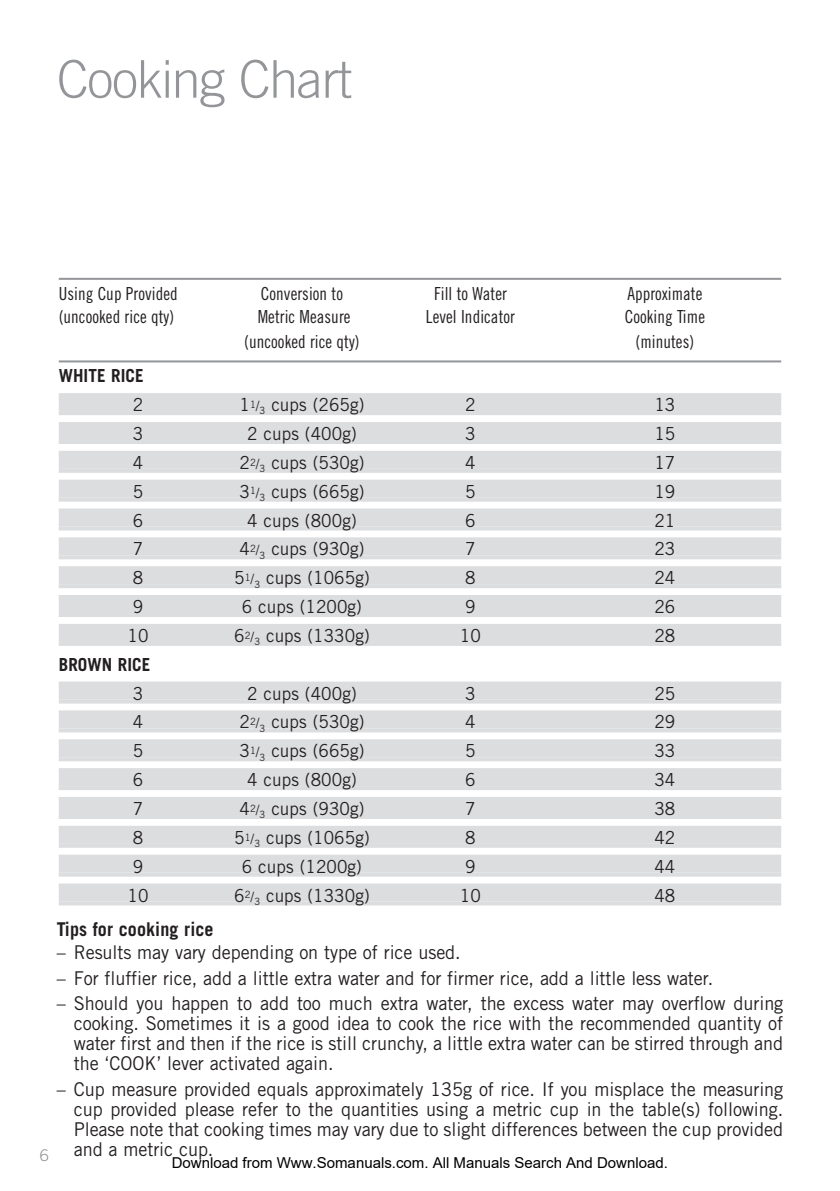
<style>
.page{position:relative;width:840px;height:1191px;background:#fff}
.page>*{position:absolute;margin:0;border:0;box-sizing:border-box;transform-origin:0 0}
.t1{font:300 52px "Trade Gothic";letter-spacing:-.025em;color:#939598}
.t2{font:19px/20px "Trade Gothic";letter-spacing:-.005em;color:#231f20;text-align:justify;scale:.95 1}
.t3{font:700 19px "Trade Gothic";letter-spacing:.005em;color:#231f20;scale:.95 1}
.t4{font:18px "Trade Gothic";letter-spacing:.005em;color:#231f20;scale:.95 1}
.t5{font:18px "Trade Gothic Cond Eighteen";letter-spacing:.005em;color:#231f20;scale:.95 1}
.t6{font:700 18px "Trade Gothic";letter-spacing:.005em;color:#231f20;scale:.95 1}
.t7{font:300 16px "Trade Gothic";color:#8f9194}
.t8{font:15px "Arial";color:#000}
.s1{font-size:14px}
</style>
<div class="page">
<hr style="left:59px;top:278px;width:721px;height:2px;background:#939598">
<hr style="left:59px;top:360px;width:721px;height:2px;background:#939598">
<div style="left:59px;top:393px;width:721px;height:18px;background:#dcdddf"></div>
<hr style="left:59px;top:411px;width:721px;height:4px;background:#dcdddf">
<div style="left:59px;top:422px;width:721px;height:18px;background:#dcdddf"></div>
<hr style="left:59px;top:440px;width:721px;height:4px;background:#dcdddf">
<div style="left:59px;top:451px;width:721px;height:18px;background:#dcdddf"></div>
<hr style="left:59px;top:469px;width:721px;height:4px;background:#dcdddf">
<div style="left:59px;top:479px;width:721px;height:18px;background:#dcdddf"></div>
<hr style="left:59px;top:497px;width:721px;height:4px;background:#dcdddf">
<div style="left:59px;top:508px;width:721px;height:18px;background:#dcdddf"></div>
<hr style="left:59px;top:526px;width:721px;height:4px;background:#dcdddf">
<div style="left:59px;top:537px;width:721px;height:18px;background:#dcdddf"></div>
<hr style="left:59px;top:555px;width:721px;height:4px;background:#dcdddf">
<div style="left:59px;top:566px;width:721px;height:18px;background:#dcdddf"></div>
<hr style="left:59px;top:584px;width:721px;height:4px;background:#dcdddf">
<div style="left:59px;top:595px;width:721px;height:18px;background:#dcdddf"></div>
<hr style="left:59px;top:613px;width:721px;height:4px;background:#dcdddf">
<div style="left:59px;top:624px;width:721px;height:18px;background:#dcdddf"></div>
<hr style="left:59px;top:642px;width:721px;height:4px;background:#dcdddf">
<div style="left:59px;top:681px;width:721px;height:18px;background:#dcdddf"></div>
<hr style="left:59px;top:699px;width:721px;height:4px;background:#dcdddf">
<div style="left:59px;top:710px;width:721px;height:18px;background:#dcdddf"></div>
<hr style="left:59px;top:728px;width:721px;height:4px;background:#dcdddf">
<div style="left:59px;top:739px;width:721px;height:18px;background:#dcdddf"></div>
<hr style="left:59px;top:757px;width:721px;height:4px;background:#dcdddf">
<div style="left:59px;top:768px;width:721px;height:18px;background:#dcdddf"></div>
<hr style="left:59px;top:786px;width:721px;height:4px;background:#dcdddf">
<div style="left:59px;top:797px;width:721px;height:18px;background:#dcdddf"></div>
<hr style="left:59px;top:815px;width:721px;height:4px;background:#dcdddf">
<div style="left:59px;top:826px;width:721px;height:18px;background:#dcdddf"></div>
<hr style="left:59px;top:844px;width:721px;height:4px;background:#dcdddf">
<div style="left:59px;top:854px;width:721px;height:18px;background:#dcdddf"></div>
<hr style="left:59px;top:872px;width:721px;height:4px;background:#dcdddf">
<div style="left:59px;top:883px;width:721px;height:18px;background:#dcdddf"></div>
<hr style="left:59px;top:901px;width:721px;height:4px;background:#dcdddf">
<h1 class="t1" style="left:57px;top:48px;width:296px">Cooking Chart</h1>
<p class="t7" style="left:40px;top:1145px;width:10px">6</p>
<p class="t5" style="left:59px;top:282px;width:127px">Using Cup Provided</p>
<p class="t5" style="left:261px;top:282px;width:88px">Conversion to</p>
<p class="t5" style="left:434px;top:282px;width:78px">Fill to Water</p>
<p class="t5" style="left:627px;top:282px;width:80px">Approximate</p>
<p class="t5" style="left:59px;top:306px;width:123px">(uncooked rice qty)</p>
<p class="t5" style="left:257px;top:306px;width:99px">Metric Measure</p>
<p class="t5" style="left:425px;top:306px;width:95px">Level Indicator</p>
<p class="t5" style="left:624px;top:306px;width:86px">Cooking Time</p>
<p class="t5" style="left:244px;top:331px;width:123px">(uncooked rice qty)</p>
<p class="t5" style="left:635px;top:331px;width:63px">(minutes)</p>
<p class="t6" style="left:59px;top:365px;width:91px">WHITE RICE</p>
<p class="t4" style="left:133px;top:394px;width:12px">2</p>
<p class="t4" style="left:239px;top:394px;width:133px">1<sup>1</sup><span class="s1">/</span><sub>3</sub> cups (265g)</p>
<p class="t4" style="left:465px;top:394px;width:12px">2</p>
<p class="t4" style="left:654px;top:394px;width:24px">13</p>
<p class="t4" style="left:133px;top:423px;width:12px">3</p>
<p class="t4" style="left:247px;top:423px;width:117px">2 cups (400g)</p>
<p class="t4" style="left:465px;top:423px;width:12px">3</p>
<p class="t4" style="left:654px;top:423px;width:24px">15</p>
<p class="t4" style="left:133px;top:451px;width:12px">4</p>
<p class="t4" style="left:239px;top:451px;width:133px">2<sup>2</sup><span class="s1">/</span><sub>3</sub> cups (530g)</p>
<p class="t4" style="left:465px;top:451px;width:12px">4</p>
<p class="t4" style="left:654px;top:451px;width:24px">17</p>
<p class="t4" style="left:133px;top:480px;width:12px">5</p>
<p class="t4" style="left:239px;top:480px;width:133px">3<sup>1</sup><span class="s1">/</span><sub>3</sub> cups (665g)</p>
<p class="t4" style="left:465px;top:480px;width:12px">5</p>
<p class="t4" style="left:654px;top:480px;width:24px">19</p>
<p class="t4" style="left:133px;top:509px;width:12px">6</p>
<p class="t4" style="left:247px;top:509px;width:117px">4 cups (800g)</p>
<p class="t4" style="left:465px;top:509px;width:12px">6</p>
<p class="t4" style="left:654px;top:509px;width:24px">21</p>
<p class="t4" style="left:133px;top:538px;width:12px">7</p>
<p class="t4" style="left:239px;top:538px;width:133px">4<sup>2</sup><span class="s1">/</span><sub>3</sub> cups (930g)</p>
<p class="t4" style="left:465px;top:538px;width:12px">7</p>
<p class="t4" style="left:654px;top:538px;width:24px">23</p>
<p class="t4" style="left:133px;top:567px;width:12px">8</p>
<p class="t4" style="left:234px;top:567px;width:144px">5<sup>1</sup><span class="s1">/</span><sub>3</sub> cups (1065g)</p>
<p class="t4" style="left:465px;top:567px;width:12px">8</p>
<p class="t4" style="left:654px;top:567px;width:24px">24</p>
<p class="t4" style="left:133px;top:596px;width:12px">9</p>
<p class="t4" style="left:242px;top:596px;width:128px">6 cups (1200g)</p>
<p class="t4" style="left:465px;top:596px;width:12px">9</p>
<p class="t4" style="left:654px;top:596px;width:24px">26</p>
<p class="t4" style="left:128px;top:624px;width:24px">10</p>
<p class="t4" style="left:234px;top:624px;width:144px">6<sup>2</sup><span class="s1">/</span><sub>3</sub> cups (1330g)</p>
<p class="t4" style="left:459px;top:624px;width:24px">10</p>
<p class="t4" style="left:654px;top:624px;width:24px">28</p>
<p class="t6" style="left:59px;top:653px;width:98px">BROWN RICE</p>
<p class="t4" style="left:133px;top:682px;width:12px">3</p>
<p class="t4" style="left:247px;top:682px;width:117px">2 cups (400g)</p>
<p class="t4" style="left:465px;top:682px;width:12px">3</p>
<p class="t4" style="left:654px;top:682px;width:24px">25</p>
<p class="t4" style="left:133px;top:711px;width:12px">4</p>
<p class="t4" style="left:239px;top:711px;width:133px">2<sup>2</sup><span class="s1">/</span><sub>3</sub> cups (530g)</p>
<p class="t4" style="left:465px;top:711px;width:12px">4</p>
<p class="t4" style="left:654px;top:711px;width:24px">29</p>
<p class="t4" style="left:133px;top:740px;width:12px">5</p>
<p class="t4" style="left:239px;top:740px;width:133px">3<sup>1</sup><span class="s1">/</span><sub>3</sub> cups (665g)</p>
<p class="t4" style="left:465px;top:740px;width:12px">5</p>
<p class="t4" style="left:654px;top:740px;width:24px">33</p>
<p class="t4" style="left:133px;top:769px;width:12px">6</p>
<p class="t4" style="left:247px;top:769px;width:117px">4 cups (800g)</p>
<p class="t4" style="left:465px;top:769px;width:12px">6</p>
<p class="t4" style="left:654px;top:769px;width:24px">34</p>
<p class="t4" style="left:133px;top:797px;width:12px">7</p>
<p class="t4" style="left:239px;top:797px;width:133px">4<sup>2</sup><span class="s1">/</span><sub>3</sub> cups (930g)</p>
<p class="t4" style="left:465px;top:797px;width:12px">7</p>
<p class="t4" style="left:654px;top:797px;width:24px">38</p>
<p class="t4" style="left:133px;top:826px;width:12px">8</p>
<p class="t4" style="left:234px;top:826px;width:144px">5<sup>1</sup><span class="s1">/</span><sub>3</sub> cups (1065g)</p>
<p class="t4" style="left:465px;top:826px;width:12px">8</p>
<p class="t4" style="left:654px;top:826px;width:24px">42</p>
<p class="t4" style="left:133px;top:855px;width:12px">9</p>
<p class="t4" style="left:242px;top:855px;width:128px">6 cups (1200g)</p>
<p class="t4" style="left:465px;top:855px;width:12px">9</p>
<p class="t4" style="left:654px;top:855px;width:24px">44</p>
<p class="t4" style="left:128px;top:884px;width:24px">10</p>
<p class="t4" style="left:234px;top:884px;width:144px">6<sup>2</sup><span class="s1">/</span><sub>3</sub> cups (1330g)</p>
<p class="t4" style="left:459px;top:884px;width:24px">10</p>
<p class="t4" style="left:654px;top:884px;width:24px">48</p>
<p class="t3" style="left:57px;top:917px;width:167px">Tips for cooking rice</p>
<p class="t2" style="left:57px;top:942px;width:426px">– Results may vary depending on type of rice used.</p>
<p class="t2" style="left:57px;top:967px;width:692px">– For fluffier rice, add a little extra water and for firmer rice, add a little less water.</p>
<p class="t2" style="left:74px;top:993px;width:748px;text-indent:-17px">– Should you happen to add too much extra water, the excess water may overflow during cooking. Sometimes it is a good idea to cook the rice with the recommended quantity of water first and then if the rice is still crunchy, a little extra water can be stirred through and the ‘COOK’ lever activated again.</p>
<p class="t2" style="left:74px;top:1079px;width:748px;text-indent:-17px">– Cup measure provided equals approximately 135g of rice. If you misplace the measuring cup provided please refer to the quantities using a metric cup in the table(s) following.<br>Please note that cooking times may vary due to slight differences between the cup provided and a metric cup.</p>
<p class="t8" style="left:172px;top:1154px;width:497px">Download from Www.Somanuals.com. All Manuals Search And Download.</p>
</div>
